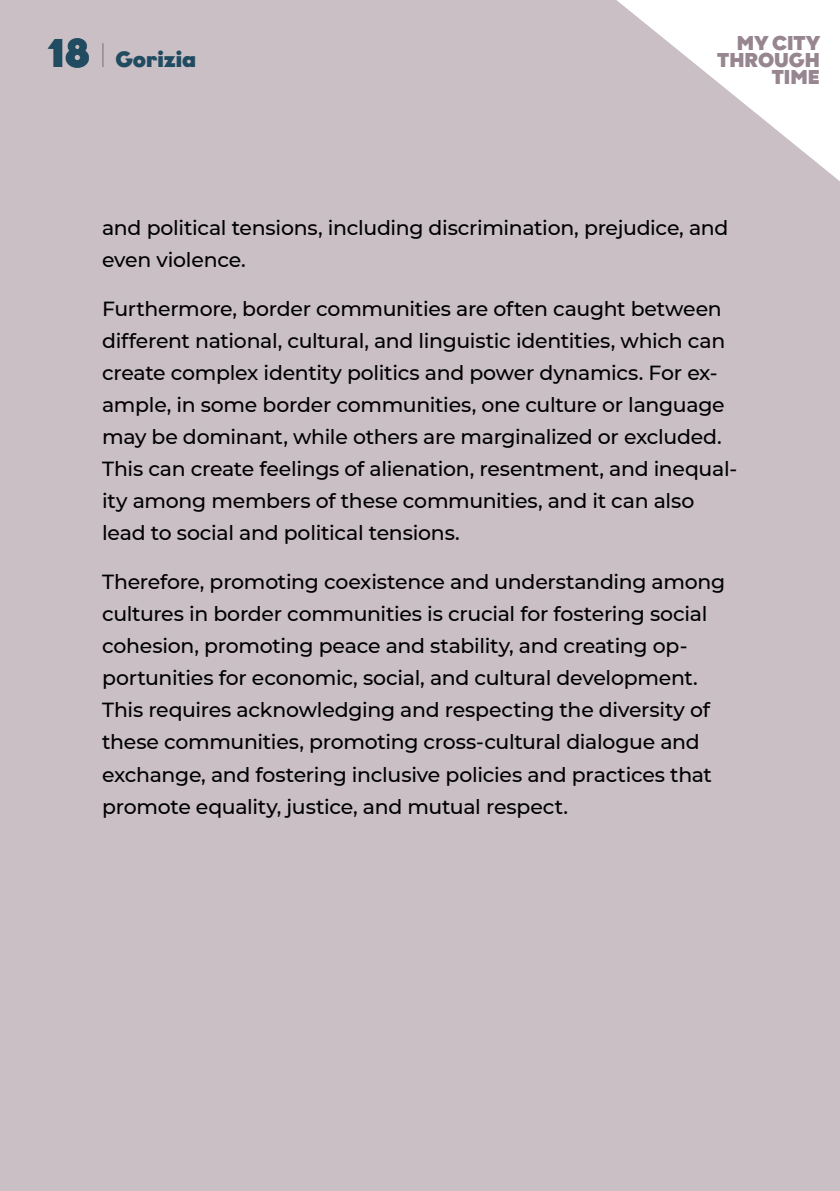
<style>
.page{position:relative;width:840px;height:1191px;background:#fff}
.page>*{position:absolute;margin:0;border:0;box-sizing:border-box;transform-origin:0 0}
.t1{font:900 40px "Graphit";color:#214b61}
.t2{font:900 22px "Graphit";color:#214b61}
.t3{font:500 20.4px/32px "Montserrat";letter-spacing:-.015em;color:#000}
.t4{font:900 20px/17.2px "Graphit";color:#97868f;text-align:right}
</style>
<div class="page">
<div style="left:0;top:0;width:839px;height:1191px;background:#c9bfc4"></div>
<svg style="left:617px;top:0;width:222px;height:181px"></svg>
<hr style="left:102px;top:43px;width:2px;height:24px;background:#97868f">
<h1 class="t1" style="left:48px;top:27px;width:43px">18</h1>
<p class="t4" style="left:716px;top:34px;width:105px">MY CITY<br>THROUGH<br>TIME</p>
<p class="t2" style="left:115px;top:45px;width:82px">Gorizia</p>
<p class="t3" style="left:102px;top:211px;width:627px">and political tensions, including discrimination, prejudice, and even violence.</p>
<p class="t3" style="left:102px;top:292px;width:636px">Furthermore, border communities are often caught between different national, cultural, and linguistic identities, which can create complex identity politics and power dynamics. For ex&shy;ample, in some border communities, one culture or language may be dominant, while others are marginalized or excluded.<br>This can create feelings of alienation, resentment, and inequal&shy;ity among members of these communities, and it can also lead to social and political tensions.</p>
<p class="t3" style="left:102px;top:565px;width:624px">Therefore, promoting coexistence and understanding among cultures in border communities is crucial for fostering social cohesion, promoting peace and stability, and creating op&shy;portunities for economic, social, and cultural development.<br>This requires acknowledging and respecting the diversity of these communities, promoting cross-cultural dialogue and exchange, and fostering inclusive policies and practices that promote equality, justice, and mutual respect.</p>
</div>
